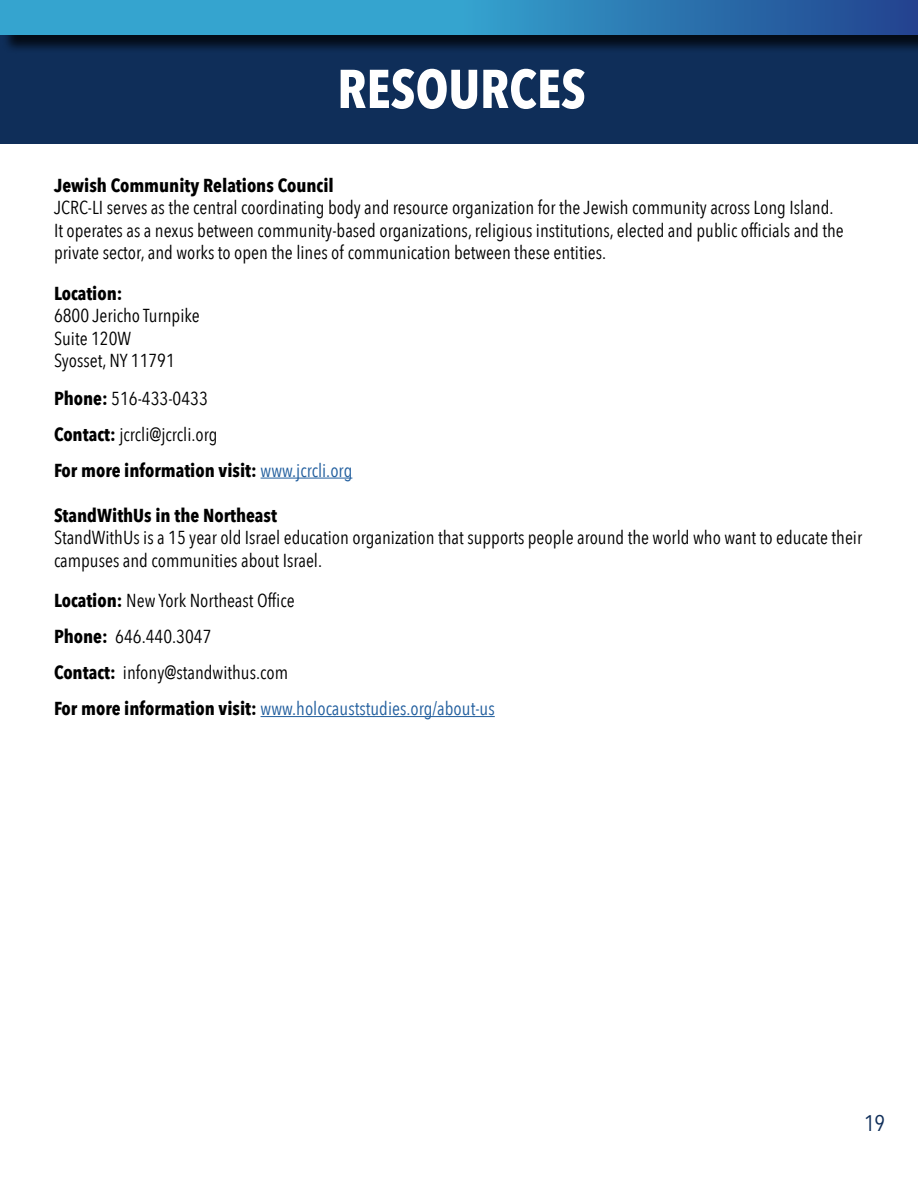
<style>
.page{position:relative;width:918px;height:1188px;background:#fff}
.page>*{position:absolute;margin:0;border:0;box-sizing:border-box;transform-origin:0 0}
.t1{font:700 54px "Avenir Next Condensed";color:#fff}
.t2{font:22.5px "Avenir Next Condensed";color:#0f2e59}
.t3{font:18.75px/22.5px "Avenir Next Condensed";color:#000}
.t4{font:700 18.75px/36px "Avenir Next Condensed";color:#000}
.s1{font-weight:400}
.s2{font-weight:400;color:#215e9e}
.s3{font-weight:700}
.s4{color:#215e9e}
</style>
<div class="page">
<div style="left:0;top:7px;width:918px;height:136px;background:#0f2e59"></div>
<div style="left:2px;top:2px;width:916px;height:52px;background:#000;opacity:.75"></div>
<svg style="left:0;top:0;width:918px;height:35px;background:#308abe"></svg>
<hr style="left:261px;top:478px;width:91px;height:1px;background:#215e9e">
<hr style="left:261px;top:716px;width:234px;height:1px;background:#215e9e">
<h1 class="t1" style="left:337px;top:56px;width:250px">RESOURCES</h1>
<p class="t4" style="left:54px;top:167px;width:281px">Jewish Community Relations Council</p>
<p class="t3" style="left:54px;top:195px;width:791px">JCRC-LI serves as the central coordinating body and resource organization for the Jewish community across Long Island.<br>It operates as a nexus between community-based organizations, religious institutions, elected and public officials and the private sector, and works to open the lines of communication between these entities.</p>
<p class="t4" style="left:54px;top:275px;width:70px">Location:</p>
<p class="t3" style="left:54px;top:303px;width:147px">6800 Jericho Turnpike<br>Suite 120W<br>Syosset, NY 11791</p>
<p class="t4" style="left:54px;top:380px;width:300px">Phone: <span class="s1">516-433-0433<br></span>Contact: <span class="s1">jcrcli@jcrcli.org<br></span>For more information visit: <span class="s2">www.jcrcli.org</span></p>
<p class="t4" style="left:54px;top:497px;width:225px">StandWithUs in the Northeast</p>
<p class="t3" style="left:54px;top:525px;width:810px">StandWithUs is a 15 year old Israel education organization that supports people around the world who want to educate their campuses and communities about Israel.</p>
<p class="t3" style="left:54px;top:582px;width:442px;line-height:36px"><span class="s3">Location:</span> New York Northeast Office<br><span class="s3">Phone:</span> 646.440.3047<br><span class="s3">Contact:</span> infony@standwithus.com<br><span class="s3">For more information visit:</span> <span class="s4">www.holocauststudies.org/about-us</span></p>
<p class="t2" style="left:864px;top:1104px;width:23px">19</p>
</div>
